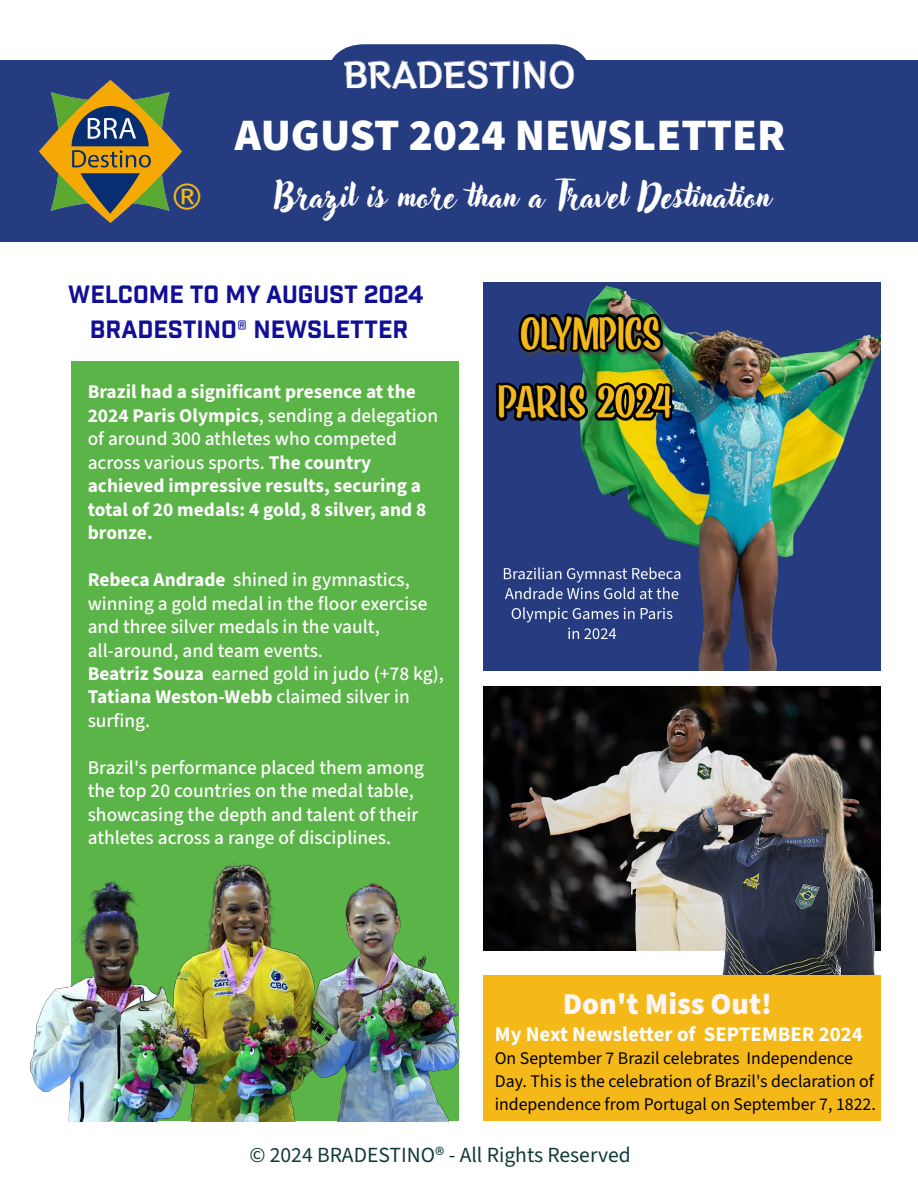
<style>
.page{position:relative;width:918px;height:1188px;background:#fff}
.page>*{position:absolute;margin:0;border:0;box-sizing:border-box;transform-origin:0 0}
.t1{font:900 45px "Source Sans 3";color:#fff}
.t2{font:42.75px "Heisei Maru Go Std W4";color:#f5b819}
.t3{font:42px "Eds Market Narrow";color:#f5b819}
.t4{font:41.7px "Eds Market Narrow";letter-spacing:-.045em;color:#f5b819}
.t5{font:33.6px "Rockn Roll One";color:#fff}
.t6{font:32.25px "Adlery Pro";color:#fff}
.t7{font:900 30.3px "Source Sans 3";color:#fdf6f6}
.t8{font:24.3px/35px "Industry Inc Base";color:#110f96;text-align:center}
.t9{font:21.6px "Source Sans 3";color:#113939}
.t10{font:700 20.85px "Source Sans 3";color:#fff}
.t11{font:500 19.35px/23.4px "Source Sans 3";color:#fff}
.t12{font:700 19.35px/23.4px "Source Sans 3";color:#fff}
.t13{font:17.85px/23px "Source Sans 3";color:#000}
.s1{font-weight:500}
.s2{font-weight:700}
</style>
<div class="page">
<div style="left:71px;top:361px;width:388px;height:760px;background:#5bb447"></div>
<div style="left:0;top:61px;width:918px;height:181px;background:#263c80"></div>
<img style="left:484px;top:686px;width:397px;height:265px">
<img style="left:656px;top:750px;width:221px;height:225px">
<div style="left:484px;top:975px;width:397px;height:146px;background:#f5b819"></div>
<svg style="left:328px;top:44px;width:262px;height:45px"></svg>
<img style="left:39px;top:80px;width:143px;height:143px">
<img style="left:484px;top:282px;width:397px;height:389px">
<img style="left:496px;top:382px;width:178px;height:39px">
<img style="left:505px;top:294px;width:195px;height:85px">
<svg style="left:519px;top:313px;width:144px;height:39px;background:#242a2b"></svg>
<img style="left:30px;top:862px;width:429px;height:259px">
<h3 class="t5" style="left:344px;top:53px;width:233px">BRADESTINO</h3>
<h2 class="t2" style="left:170px;top:171px;width:35px">®</h2>
<h1 class="t1" style="left:235px;top:105px;width:552px">AUGUST 2024 NEWSLETTER</h1>
<h3 class="t6" style="left:274px;top:177px;width:498px">Brazil is more than a Travel Destination</h3>
<p class="t8" style="left:68px;top:278px;width:357px">WELCOME TO MY AUGUST 2024<br>BRADESTINO® NEWSLETTER</p>
<p class="t12" style="left:88px;top:380px;width:352px">Brazil had a significant presence at the 2024 Paris Olympics<span class="s1">, sending a delegation of around 300 athletes who competed across various sports.</span> The country achieved impressive results, securing a total of 20 medals: 4 gold, 8 silver, and 8 bronze.</p>
<p class="t11" style="left:88px;top:568px;width:358px"><span class="s2">Rebeca Andrade</span> shined in gymnastics, winning a gold medal in the floor exercise and three silver medals in the vault, all-around, and team events.<br><span class="s2">Beatriz Souza</span> earned gold in judo (+78 kg), <span class="s2">Tatiana Weston-Webb</span> claimed silver in surfing.</p>
<p class="t11" style="left:88px;top:756px;width:338px">Brazil's performance placed them among the top 20 countries on the medal table, showcasing the depth and talent of their athletes across a range of disciplines.</p>
<h3 class="t3" style="left:521px;top:304px;width:142px">OLYMPICS</h3>
<h3 class="t4" style="left:497px;top:374px;width:177px">PARIS 2024</h3>
<h3 class="t7" style="left:563px;top:983px;width:211px">Don't Miss Out!</h3>
<p class="t10" style="left:495px;top:1020px;width:370px">My Next Newsletter of SEPTEMBER 2024</p>
<p class="t13" style="left:495px;top:1046px;width:383px">On September 7 Brazil celebrates Independence<br>Day. This is the celebration of Brazil's declaration of independence from Portugal on September 7, 1822.</p>
<p class="t9" style="left:249px;top:1141px;width:383px">© 2024 BRADESTINO® - All Rights Reserved</p>
</div>
